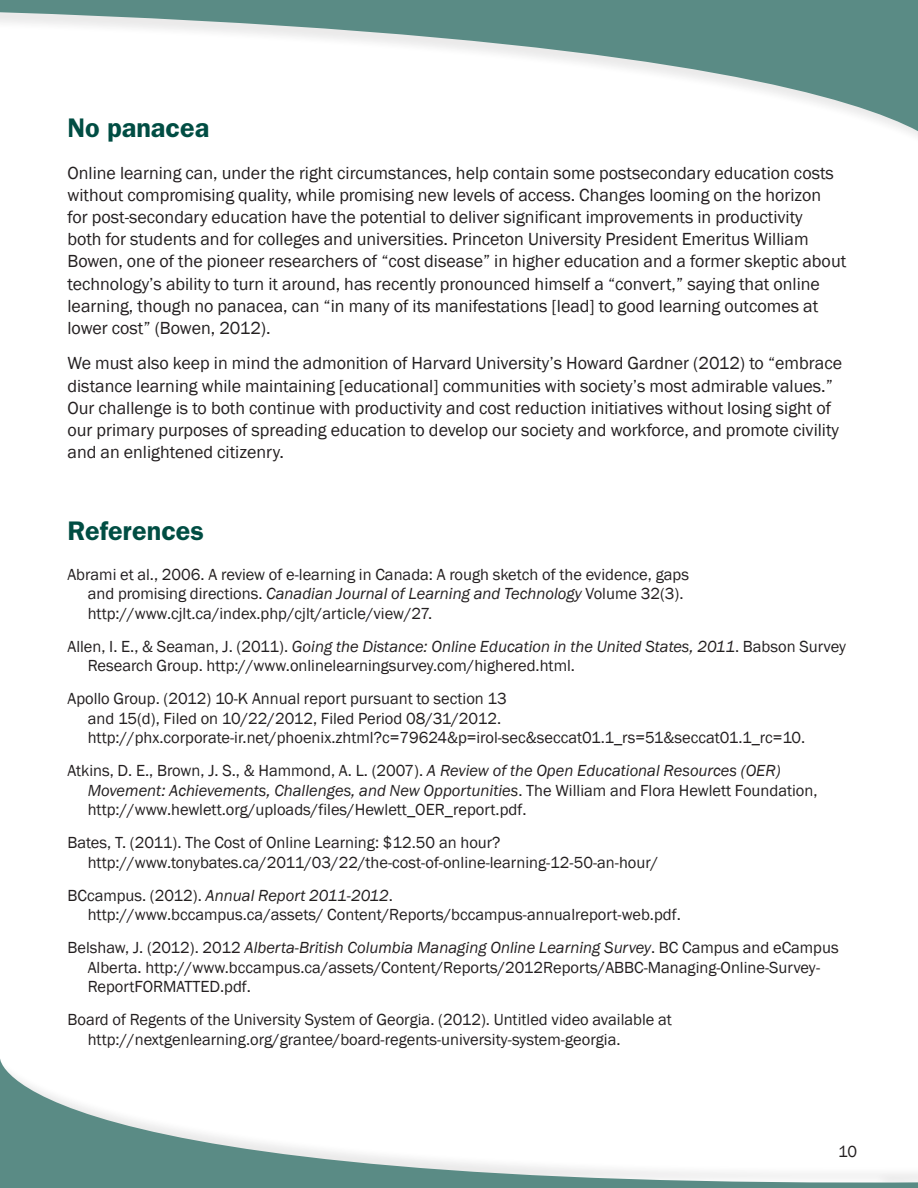
<style>
.page{position:relative;width:918px;height:1188px;background:#fff}
.page>*{position:absolute;margin:0;border:0;box-sizing:border-box;transform-origin:0 0}
.Heading_1{font:600 27px "Franklin Gothic";color:#004d43}
.Body_Text{font:18px/22.2px "Franklin Gothic";color:#231f20}
.Reference_text{font:16.5px/19.5px "Franklin Gothic";color:#231f20}
.s1{font-style:italic}
</style>
<div class="page">
<svg style="left:0;top:0;width:918px;height:136px"></svg>
<svg style="left:0;top:1059px;width:918px;height:129px"></svg>
<p class="Heading_1" style="left:68px;top:111px;width:143px">No panacea</p>
<p class="Body_Text" style="left:68px;top:162px;width:780px">Online learning can, under the right circumstances, help contain some postsecondary education costs without compromising quality, while promising new levels of access. Changes looming on the horizon<br>for post-secondary education have the potential to deliver significant improvements in productivity<br>both for students and for colleges and universities. Princeton University President Emeritus William Bowen, one of the pioneer researchers of “cost disease” in higher education and a former skeptic about technology’s ability to turn it around, has recently pronounced himself a “convert,” saying that online learning, though no panacea, can “in many of its manifestations [lead] to good learning outcomes at lower cost” (Bowen, 2012).</p>
<p class="Body_Text" style="left:68px;top:353px;width:776px">We must also keep in mind the admonition of Harvard University’s Howard Gardner (2012) to “embrace distance learning while maintaining [educational] communities with society’s most admirable values.” Our challenge is to both continue with productivity and cost reduction initiatives without losing sight of our primary purposes of spreading education to develop our society and workforce, and promote civility and an enlightened citizenry.</p>
<p class="Heading_1" style="left:68px;top:515px;width:138px">References</p>
<p class="Reference_text" style="left:88px;top:565px;width:603px;text-indent:-20px">Abrami et al., 2006. A review of e-learning in Canada: A rough sketch of the evidence, gaps and promising directions. <span class="s1">Canadian Journal of Learning and Technology</span> Volume 32(3). http://www.cjlt.ca/index.php/cjlt/article/view/27.</p>
<p class="Reference_text" style="left:88px;top:637px;width:760px;text-indent:-20px">Allen, I. E., &amp; Seaman, J. (2011). <span class="s1">Going the Distance: Online Education in the United States, 2011</span>. Babson Survey<br>Research Group. http://www.onlinelearningsurvey.com/highered.html.</p>
<p class="Reference_text" style="left:88px;top:689px;width:719px;text-indent:-20px">Apollo Group. (2012) 10-K Annual report pursuant to section 13<br>and 15(d), Filed on 10/22/2012, Filed Period 08/31/2012. http://phx.corporate-ir.net/phoenix.zhtml?c=79624&amp;p=irol-sec&amp;seccat01.1_rs=51&amp;seccat01.1_rc=10.</p>
<p class="Reference_text" style="left:88px;top:761px;width:731px;text-indent:-20px">Atkins, D. E., Brown, J. S., &amp; Hammond, A. L. (2007). <span class="s1">A Review of the Open Educational Resources (OER)<br>Movement: Achievements, Challenges, and New Opportunities</span>. The William and Flora Hewlett Foundation, http://www.hewlett.org/uploads/files/Hewlett_OER_report.pdf.</p>
<p class="Reference_text" style="left:88px;top:833px;width:572px;text-indent:-20px">Bates, T. (2011). The Cost of Online Learning: $12.50 an hour? http://www.tonybates.ca/2011/03/22/the-cost-of-online-learning-12-50-an-hour/</p>
<p class="Reference_text" style="left:88px;top:886px;width:595px;text-indent:-20px">BCcampus. (2012). <span class="s1">Annual Report 2011-2012</span>.<br>http://www.bccampus.ca/assets/ Content/Reports/bccampus-annualreport-web.pdf.</p>
<p class="Reference_text" style="left:88px;top:938px;width:752px;text-indent:-20px">Belshaw, J. (2012). 2012 <span class="s1">Alberta-British Columbia Managing Online Learning Survey</span>. BC Campus and eCampus<br>Alberta. http://www.bccampus.ca/assets/Content/Reports/2012Reports/ABBC-Managing-Online-Survey-<br>ReportFORMATTED.pdf.</p>
<p class="Reference_text" style="left:88px;top:1010px;width:586px;text-indent:-20px">Board of Regents of the University System of Georgia. (2012). Untitled video available at http://nextgenlearning.org/grantee/board-regents-university-system-georgia.</p>
<p class="Reference_text" style="left:838px;top:1143px;width:20px">10</p>
</div>
